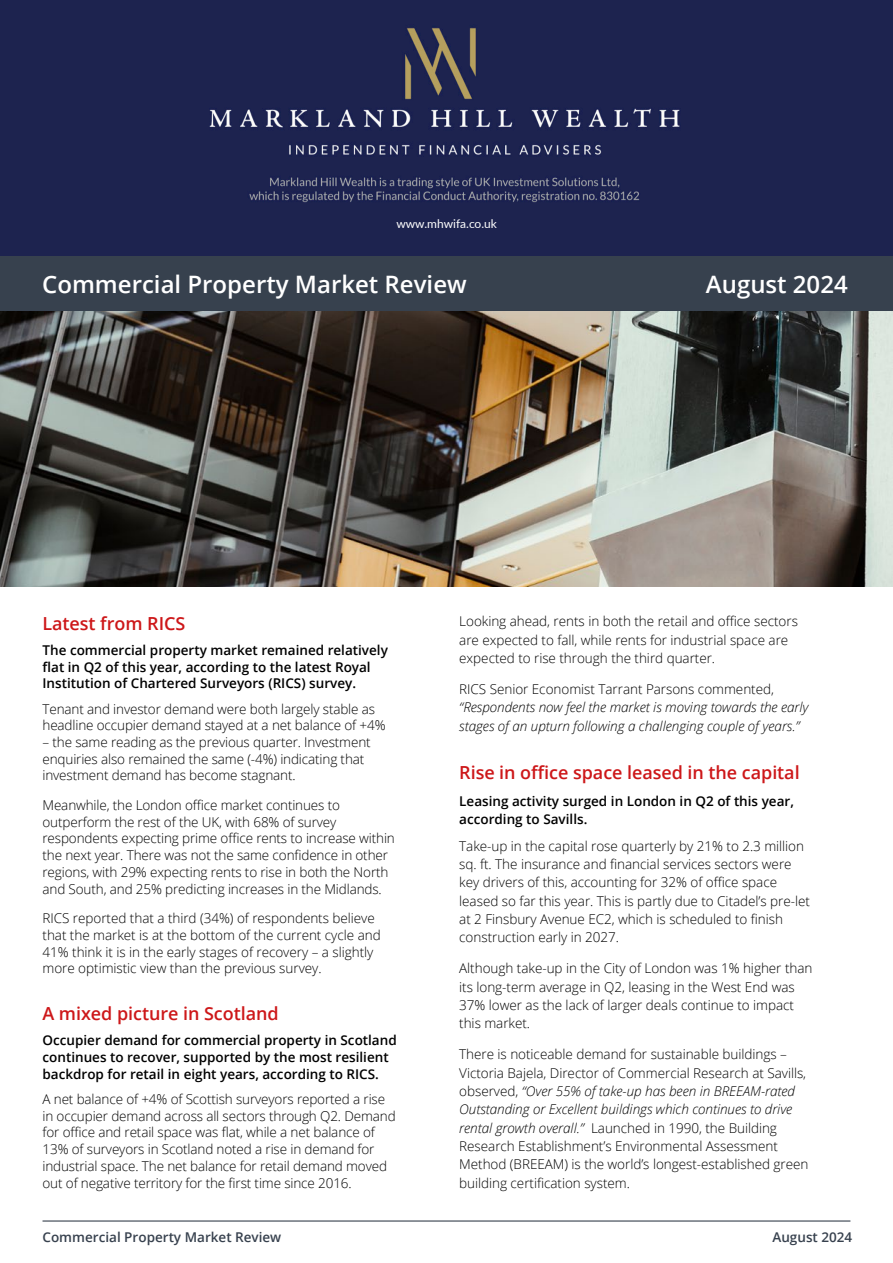
<style>
.page{position:relative;width:893px;height:1263px;background:#fff}
.page>*{position:absolute;margin:0;border:0;box-sizing:border-box;transform-origin:0 0}
.t1{font:600 24px "Open Sans";color:#fff}
.t2{font:600 18px "Open Sans";letter-spacing:-.005em;color:#cd1719}
.t3{font:300 13.5px/18.3px "Open Sans";letter-spacing:-.005em;color:#000}
.t4{font:600 13.5px/16.8px "Open Sans";color:#000}
.t5{font:italic 300 13.5px/18.3px "Open Sans";letter-spacing:-.005em;color:#000}
.t6{font:600 13.5px "Open Sans";color:#37414e}
.t7{font:12px "Lato";color:#fff}
.s1{font-style:italic}
</style>
<div class="page">
<hr style="left:43px;top:1220px;width:807px;height:1px;background:#37414e">
<img style="left:0;top:310px;width:893px;height:277px">
<div style="left:0;top:255px;width:893px;height:55px;background:#37414e"></div>
<div style="left:0;top:0;width:893px;height:255px;background:#1d234f"></div>
<p class="t7" style="left:396px;top:215px;width:102px">www.mhwifa.co.uk</p>
<h1 class="t1" style="left:42px;top:267px;width:426px">Commercial Property Market Review</h1>
<h1 class="t1" style="left:706px;top:267px;width:143px">August 2024</h1>
<h2 class="t2" style="left:43px;top:611px;width:144px">Latest from RICS</h2>
<p class="t4" style="left:43px;top:641px;width:347px">The commercial property market remained relatively flat in Q2 of this year, according to the latest Royal<br>Institution of Chartered Surveyors (RICS) survey.</p>
<p class="t3" style="left:43px;top:700px;width:345px;line-height:16.8px">Tenant and investor demand were both largely stable as headline occupier demand stayed at a net balance of +4%</p>
<p class="t3" style="left:43px;top:733px;width:330px;line-height:16.8px">– the same reading as the previous quarter. Investment enquiries also remained the same (-4%) indicating that investment demand has become stagnant.</p>
<p class="t3" style="left:43px;top:796px;width:354px;line-height:16.8px">Meanwhile, the London office market continues to outperform the rest of the UK, with 68% of survey respondents expecting prime office rents to increase within the next year. There was not the same confidence in other regions, with 29% expecting rents to rise in both the North and South, and 25% predicting increases in the Midlands.</p>
<p class="t3" style="left:43px;top:909px;width:340px;line-height:16.8px">RICS reported that a third (34%) of respondents believe that the market is at the bottom of the current cycle and 41% think it is in the early stages of recovery – a slightly more optimistic view than the previous survey.</p>
<h2 class="t2" style="left:43px;top:1001px;width:238px">A mixed picture in Scotland</h2>
<p class="t4" style="left:43px;top:1031px;width:356px">Occupier demand for commercial property in Scotland continues to recover, supported by the most resilient backdrop for retail in eight years, according to RICS.</p>
<p class="t3" style="left:43px;top:1090px;width:355px;line-height:16.8px">A net balance of +4% of Scottish surveyors reported a rise in occupier demand across all sectors through Q2. Demand for office and retail space was flat, while a net balance of 13% of surveyors in Scotland noted a rise in demand for industrial space. The net balance for retail demand moved out of negative territory for the first time since 2016.</p>
<p class="t3" style="left:459px;top:612px;width:340px">Looking ahead, rents in both the retail and office sectors are expected to fall, while rents for industrial space are expected to rise through the third quarter.</p>
<p class="t3" style="left:459px;top:679px;width:316px">RICS Senior Economist Tarrant Parsons commented,</p>
<p class="t5" style="left:459px;top:698px;width:351px">“Respondents now feel the market is moving towards the early stages of an upturn following a challenging couple of years.”</p>
<h2 class="t2" style="left:459px;top:760px;width:342px">Rise in office space leased in the capital</h2>
<p class="t4" style="left:459px;top:791px;width:336px;line-height:18.3px">Leasing activity surged in London in Q2 of this year, according to Savills.</p>
<p class="t3" style="left:459px;top:836px;width:352px">Take-up in the capital rose quarterly by 21% to 2.3 million sq. ft. The insurance and financial services sectors were key drivers of this, accounting for 32% of office space leased so far this year. This is partly due to Citadel’s pre-let at 2 Finsbury Avenue EC2, which is scheduled to finish construction early in 2027.</p>
<p class="t3" style="left:459px;top:959px;width:355px">Although take-up in the City of London was 1% higher than its long-term average in Q2, leasing in the West End was 37% lower as the lack of larger deals continue to impact this market.</p>
<p class="t3" style="left:459px;top:1045px;width:351px">There is noticeable demand for sustainable buildings – Victoria Bajela, Director of Commercial Research at Savills, observed, <span class="s1">“Over 55% of take-up has been in BREEAM-rated Outstanding or Excellent buildings which continues to drive rental growth overall.”</span> Launched in 1990, the Building Research Establishment’s Environmental Assessment Method (BREEAM) is the world’s longest-established green building certification system.</p>
<p class="t6" style="left:43px;top:1227px;width:240px">Commercial Property Market Review</p>
<p class="t6" style="left:772px;top:1227px;width:81px">August 2024</p>
</div>
